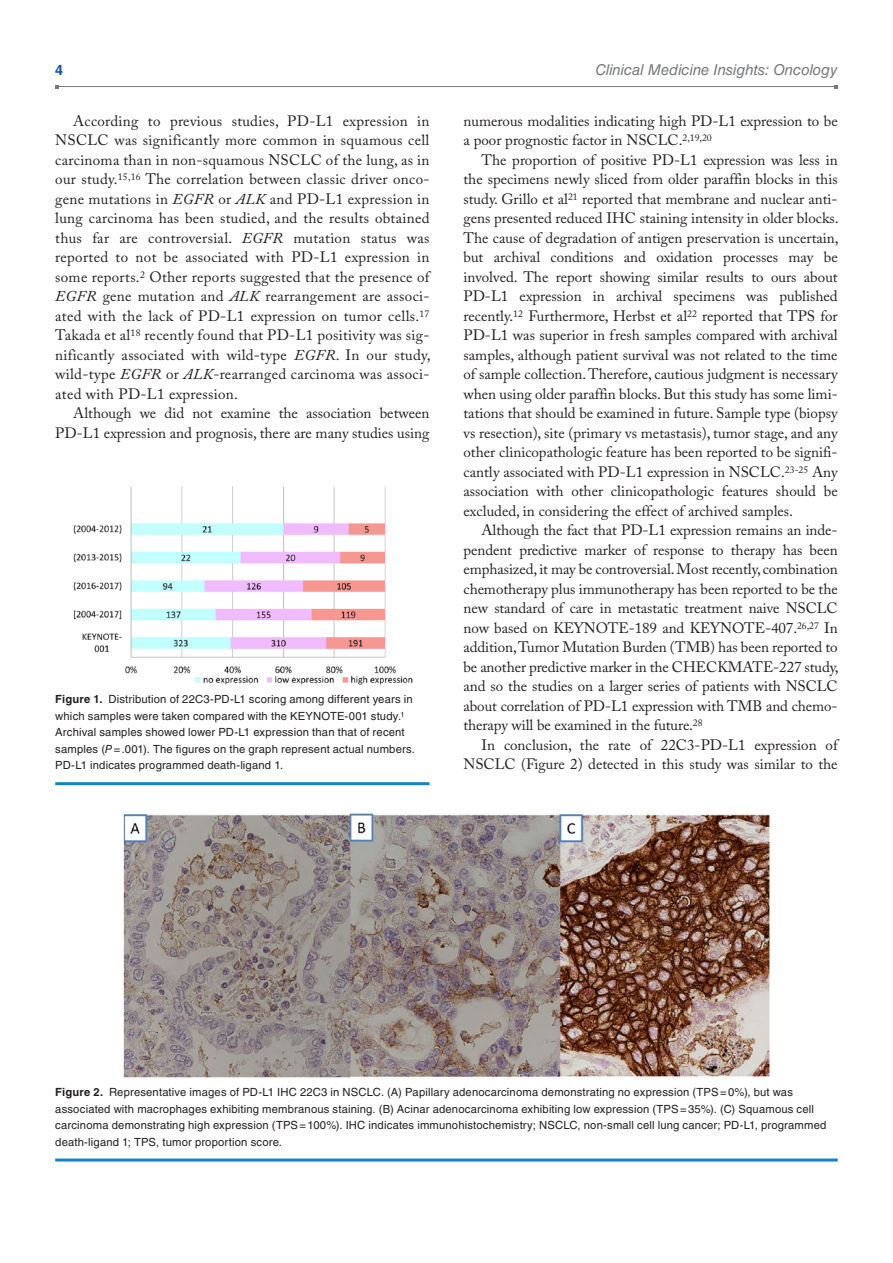
<style>
.page{position:relative;width:893px;height:1263px;background:#fff}
.page>*{position:absolute;margin:0;border:0;box-sizing:border-box;transform-origin:0 0}
.t1{font:15px/19.5px "Adobe Caslon Pro";color:#231f20;text-align:justify}
.t2{font:italic 15px "Helvetica LT Std";letter-spacing:-.005em;color:#76787b}
.t3{font:700 14.25px "Helvetica LT Std";color:#1055a4}
.t4{font:11.25px/16.5px "Helvetica LT Std";letter-spacing:.015em;color:#231f20}
.s1{font-style:italic}
.s2{font-weight:700}
</style>
<div class="page">
<hr style="left:57px;top:86px;width:779px;height:1px;background:#76787b">
<hr style="left:55px;top:782px;width:374px;height:3px;background:#1582c5">
<img style="left:73px;top:486px;width:340px;height:199px">
<hr style="left:55px;top:1158px;width:783px;height:3px;background:#1582c5">
<img style="left:122px;top:811px;width:648px;height:267px">
<p class="t3" style="left:55px;top:61px;width:9px">4</p>
<p class="t2" style="left:595px;top:61px;width:244px">Clinical Medicine Insights: Oncology</p>
<p class="t1" style="left:55px;top:111px;width:377px;text-indent:18px">According to previous studies, PD-L1 expression in NSCLC was significantly more common in squamous cell carcinoma than in non-squamous NSCLC of the lung, as in our study.<sup>15,16</sup> The correlation between classic driver onco&shy;gene mutations in <span class="s1">EGFR</span> or <span class="s1">ALK</span> and PD-L1 expression in lung carcinoma has been studied, and the results obtained thus far are controversial. <span class="s1">EGFR</span> mutation status was reported to not be associated with PD-L1 expression in some reports.<sup>2</sup> Other reports suggested that the presence of <span class="s1">EGFR</span> gene mutation and <span class="s1">ALK</span> rearrangement are associ&shy;ated with the lack of PD-L1 expression on tumor cells.<sup>17<br></sup>Takada et al<sup>18</sup> recently found that PD-L1 positivity was sig&shy;nificantly associated with wild-type <span class="s1">EGFR</span>. In our study, wild-type <span class="s1">EGFR</span> or <span class="s1">ALK</span>-rearranged carcinoma was associ&shy;ated with PD-L1 expression.</p>
<p class="t1" style="left:55px;top:403px;width:376px;text-align:right">Although we did not examine the association between<br>PD-L1 expression and prognosis, there are many studies using</p>
<p class="t1" style="left:463px;top:111px;width:376px">numerous modalities indicating high PD-L1 expression to be a poor prognostic factor in NSCLC.<sup>2,19,20</sup></p>
<p class="t1" style="left:463px;top:150px;width:377px;text-indent:18px">The proportion of positive PD-L1 expression was less in the specimens newly sliced from older paraffin blocks in this study. Grillo et al<sup>21</sup> reported that membrane and nuclear anti&shy;gens presented reduced IHC staining intensity in older blocks.<br>The cause of degradation of antigen preservation is uncertain, but archival conditions and oxidation processes may be involved. The report showing similar results to ours about PD-L1 expression in archival specimens was published recently.<sup>12</sup> Furthermore, Herbst et al<sup>22</sup> reported that TPS for PD-L1 was superior in fresh samples compared with archival samples, although patient survival was not related to the time of sample collection. Therefore, cautious judgment is necessary when using older paraffin blocks. But this study has some limi&shy;tations that should be examined in future. Sample type (biopsy vs resection), site (primary vs metastasis), tumor stage, and any other clinicopathologic feature has been reported to be signifi&shy;cantly associated with PD-L1 expression in NSCLC.<sup>23-25</sup> Any association with other clinicopathologic features should be excluded, in considering the effect of archived samples.</p>
<p class="t1" style="left:463px;top:520px;width:377px;text-indent:18px">Although the fact that PD-L1 expression remains an inde&shy;pendent predictive marker of response to therapy has been emphasized, it may be controversial. Most recently, combination chemotherapy plus immunotherapy has been reported to be the new standard of care in metastatic treatment naive NSCLC now based on KEYNOTE-189 and KEYNOTE-407.<sup>26,27</sup> In addition, Tumor Mutation Burden (TMB) has been reported to be another predictive marker in the CHECKMATE-227 study, and so the studies on a larger series of patients with NSCLC about correlation of PD-L1 expression with TMB and chemo&shy;therapy will be examined in the future.<sup>28</sup></p>
<p class="t1" style="left:463px;top:735px;width:376px;text-align:right">In conclusion, the rate of 22C3-PD-L1 expression of<br>NSCLC (Figure 2) detected in this study was similar to the</p>
<p class="t4" style="left:55px;top:691px;width:361px"><span class="s2">Figure 1.</span> Distribution of 22C3-PD-L1 scoring among different years in which samples were taken compared with the KEYNOTE-001 study.<sup>1<br></sup>Archival samples showed lower PD-L1 expression than that of recent samples (<span class="s1">P</span>=.001). The figures on the graph represent actual numbers.<br>PD-L1 indicates programmed death-ligand 1.</p>
<p class="t4" style="left:55px;top:1084px;width:773px"><span class="s2">Figure 2.</span> Representative images of PD-L1 I HC 22C3 in NSCLC. (A) Papillary adenocarcinoma demonstrating no expression (TPS=0%), but was associated with macrophages exhibiting membranous staining. (B) Acinar adenocarcinoma exhibiting low expression (TPS=35%). (C) Squamous cell carcinoma demonstrating high expression (TPS=100%). I HC indicates immunohistochemistry; NSCLC, non-small cell lung cancer; PD-L1, programmed death-ligand 1; TPS, tumor proportion score.</p>
</div>
